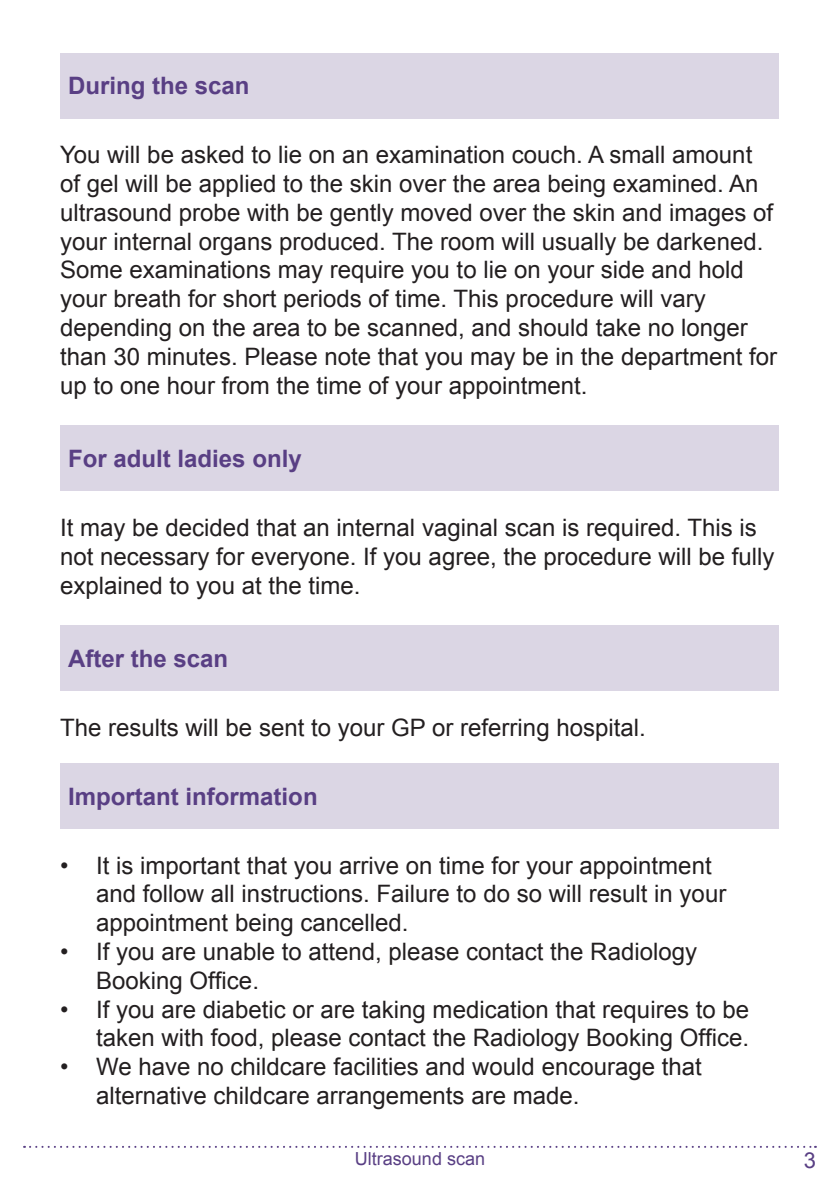
<style>
.page{position:relative;width:840px;height:1191px;background:#fff}
.page>*{position:absolute;margin:0;border:0;box-sizing:border-box;transform-origin:0 0}
.t1{font:24px/28.8px "Arial";color:#231f20}
.t2{font:700 24px "Arial";color:#593f84}
.t3{font:22px "Arial";color:#593f84}
.t4{font:18px "Arial";color:#593f84}
</style>
<div class="page">
<svg style="left:24px;top:1145px;width:791px;height:2px"></svg>
<div style="left:60px;top:53px;width:718px;height:65px;background:#dbd6e4"></div>
<div style="left:60px;top:426px;width:718px;height:65px;background:#dbd6e4"></div>
<div style="left:60px;top:625px;width:718px;height:66px;background:#dbd6e4"></div>
<div style="left:60px;top:763px;width:718px;height:65px;background:#dbd6e4"></div>
<p class="t2" style="left:68px;top:70px;width:183px">During the scan</p>
<p class="t1" style="left:60px;top:141px;width:718px">You will be asked to lie on an examination couch. A small amount of gel will be applied to the skin over the area being examined. An ultrasound probe with be gently moved over the skin and images of your internal organs produced. The room will usually be darkened.<br>Some examinations may require you to lie on your side and hold your breath for short periods of time. This procedure will vary depending on the area to be scanned, and should take no longer than 30 minutes. Please note that you may be in the department for up to one hour from the time of your appointment.</p>
<p class="t2" style="left:68px;top:443px;width:235px">For adult ladies only</p>
<p class="t1" style="left:60px;top:513px;width:715px">It may be decided that an internal vaginal scan is required. This is not necessary for everyone. If you agree, the procedure will be fully explained to you at the time.</p>
<p class="t2" style="left:68px;top:643px;width:162px">After the scan</p>
<p class="t1" style="left:60px;top:713px;width:587px">The results will be sent to your GP or referring hospital.</p>
<p class="t2" style="left:68px;top:780px;width:251px">Important information</p>
<p class="t1" style="left:96px;top:851px;width:631px;text-indent:-36px">• It is important that you arrive on time for your appointment and follow all instructions. Failure to do so will result in your appointment being cancelled.</p>
<p class="t1" style="left:96px;top:937px;width:602px;text-indent:-36px">• If you are unable to attend, please contact the Radiology<br>Booking Office.</p>
<p class="t1" style="left:60px;top:995px;width:690px;text-align:right">• If you are diabetic or are taking medication that requires to be taken with food, please contact the Radiology Booking Office.</p>
<p class="t1" style="left:96px;top:1052px;width:607px;text-indent:-36px">• We have no childcare facilities and would encourage that alternative childcare arrangements are made.</p>
<p class="t4" style="left:354px;top:1146px;width:132px">Ultrasound scan</p>
<p class="t3" style="left:803px;top:1145px;width:14px">3</p>
</div>
